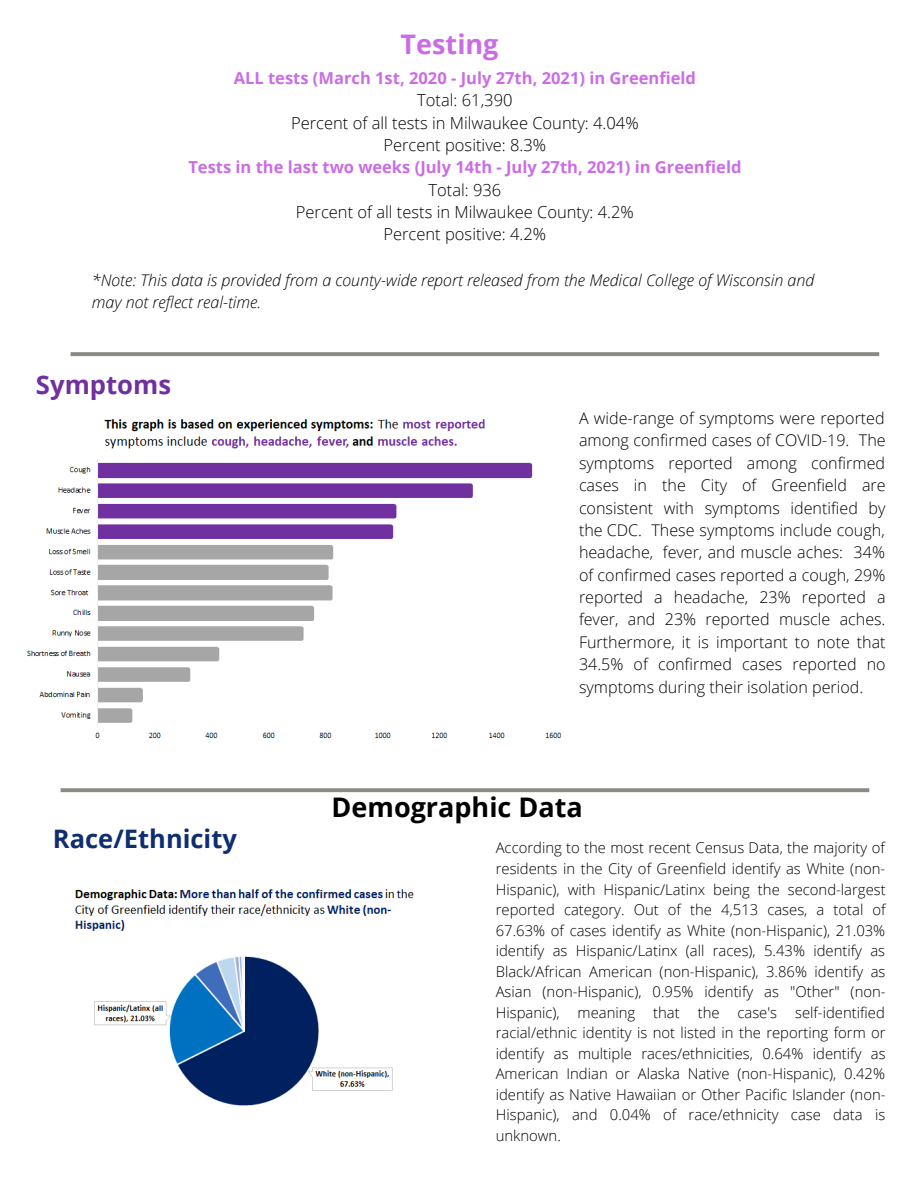
<style>
.page{position:relative;width:918px;height:1188px;background:#fff}
.page>*{position:absolute;margin:0;border:0;box-sizing:border-box;transform-origin:0 0}
.t1{font:700 27px "Open Sans";color:#000}
.t2{font:700 27px "Open Sans";color:#cb6ce6}
.t3{font:700 25.65px "Open Sans";color:#7030a0}
.t4{font:700 25.5px "Open Sans";color:#0f2e6f}
.t5{font:300 16.5px "Open Sans";color:#000}
.t6{font:700 16.5px "Open Sans";color:#cb6ce6}
.t7{font:300 16.05px/22.4px "Open Sans";color:#000;text-align:justify}
.t8{font:italic 300 16.05px/21.8px "Open Sans";color:#000}
.t9{font:300 14.85px/20.5px "Open Sans";color:#000;text-align:justify}
</style>
<div class="page">
<svg style="left:71px;top:352px;width:808px;height:4px;background:#8f9088"></svg>
<svg style="left:61px;top:788px;width:808px;height:4px;background:#90918a"></svg>
<img style="left:27px;top:419px;width:535px;height:320px">
<img style="left:75px;top:889px;width:339px;height:217px">
<p class="t2" style="left:401px;top:25px;width:99px">Testing</p>
<p class="t6" style="left:234px;top:66px;width:464px">ALL tests (March 1st, 2020 - July 27th, 2021) in Greenfield</p>
<p class="t5" style="left:417px;top:89px;width:97px">Total: 61,390</p>
<p class="t5" style="left:291px;top:111px;width:349px">Percent of all tests in Milwaukee County: 4.04%</p>
<p class="t5" style="left:384px;top:133px;width:164px">Percent positive: 8.3%</p>
<p class="t6" style="left:188px;top:156px;width:555px">Tests in the last two weeks (July 14th - July 27th, 2021) in Greenfield</p>
<p class="t5" style="left:428px;top:178px;width:74px">Total: 936</p>
<p class="t5" style="left:296px;top:200px;width:340px">Percent of all tests in Milwaukee County: 4.2%</p>
<p class="t5" style="left:384px;top:223px;width:164px">Percent positive: 4.2%</p>
<p class="t8" style="left:92px;top:269px;width:724px">*Note: This data is provided from a county-wide report released from the Medical College of Wisconsin and may not reflect real-time.</p>
<p class="t3" style="left:36px;top:367px;width:137px">Symptoms</p>
<p class="t4" style="left:53px;top:821px;width:185px">Race/Ethnicity</p>
<p class="t7" style="left:579px;top:407px;width:308px">A wide-range of symptoms were reported among confirmed cases of COVID-19. The symptoms reported among confirmed cases in the City of Greenfield are consistent with symptoms identified by the CDC. These symptoms include cough, headache, fever, and muscle aches: 34% of confirmed cases reported a cough, 29% reported a headache, 23% reported a fever, and 23% reported muscle aches.<br>Furthermore, it is important to note that 34.5% of confirmed cases reported no symptoms during their isolation period.</p>
<p class="t1" style="left:332px;top:789px;width:253px">Demographic Data</p>
<p class="t9" style="left:496px;top:837px;width:391px">According to the most recent Census Data, the majority of residents in the City of Greenfield identify as White (non-Hispanic), with Hispanic/Latinx being the second-largest reported category. Out of the 4,513 cases, a total of 67.63% of cases identify as White (non-Hispanic), 21.03% identify as Hispanic/Latinx (all races), 5.43% identify as Black/African American (non-Hispanic), 3.86% identify as Asian (non-Hispanic), 0.95% identify as "Other" (non-Hispanic), meaning that the case's self-identified racial/ethnic identity is not listed in the reporting form or identify as multiple races/ethnicities, 0.64% identify as American Indian or Alaska Native (non-Hispanic), 0.42% identify as Native Hawaiian or Other Pacific Islander (non-Hispanic), and 0.04% of race/ethnicity case data is unknown.</p>
</div>
